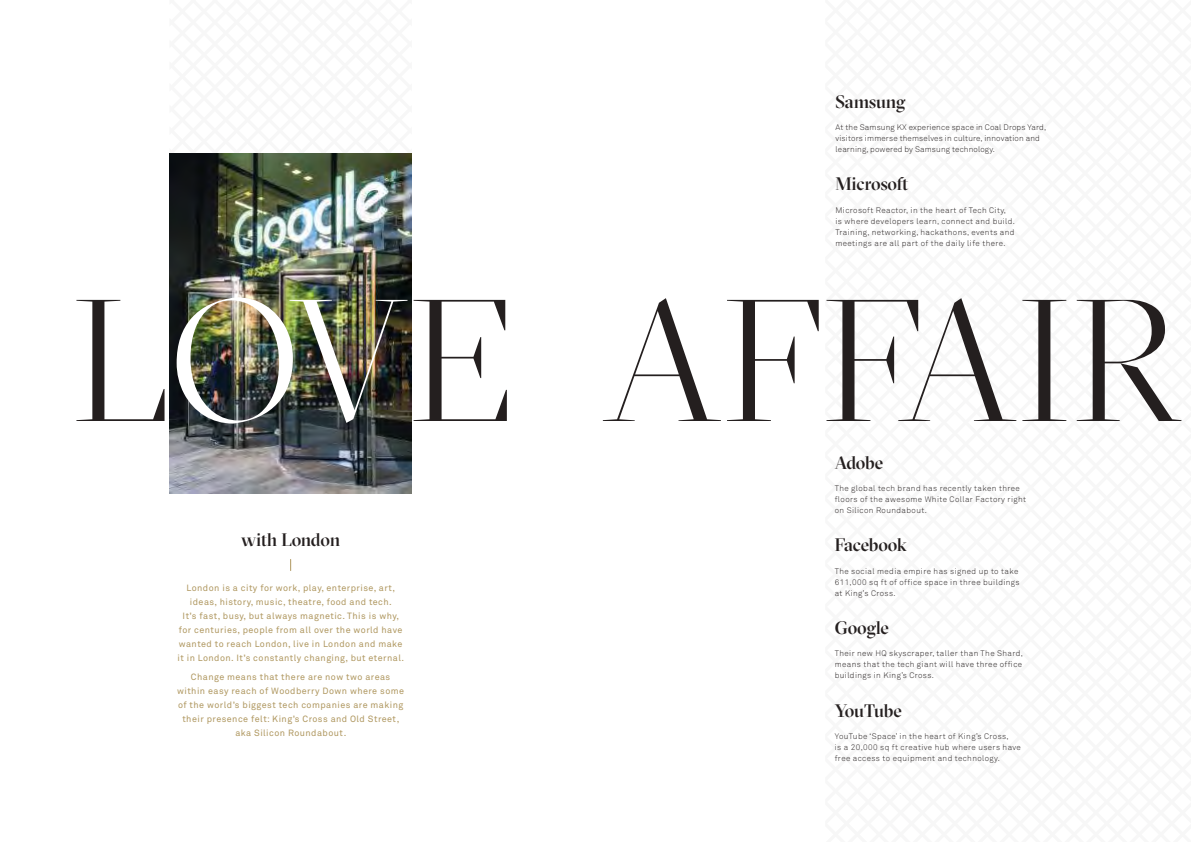
<style>
.page{position:relative;width:1191px;height:842px;background:#fff}
.page>*{position:absolute;margin:0;border:0;box-sizing:border-box;transform-origin:0 0}
.t1{font:300 173px "GT Sectra Display";color:#241f1f}
.t2{font:500 18px "GT Sectra Display";letter-spacing:-.01em;color:#241f1f}
.t3{font:9px/14px "Akkurat Pro";letter-spacing:.05em;color:#af975f;text-align:center}
.t4{font:300 8px/11px "Akkurat Pro";letter-spacing:.05em;color:#241f1f}
.t5{font:300 8px/11px "Akkurat Pro";letter-spacing:.02em;color:#241f1f}
.s1{color:#fff}
</style>
<div class="page">
<img style="left:169px;top:153px;width:243px;height:340px">
<svg style="left:290px;top:559px;width:1px;height:12px"></svg>
<h2 class="t2" style="left:835px;top:91px;width:71px">Samsung</h2>
<p class="t5" style="left:835px;top:122px;width:212px">At the Samsung KX experience space in Coal Drops Yard, visitors immerse themselves in culture, innovation and learning, powered by Samsung technology.</p>
<h2 class="t2" style="left:835px;top:173px;width:75px">Microsoft</h2>
<p class="t4" style="left:835px;top:204px;width:181px">Microsoft Reactor, in the heart of Tech City,<br>is where developers learn, connect and build.<br>Training, networking, hackathons, events and meetings are all part of the daily life there.</p>
<h1 class="t1" style="left:71px;top:260px;width:1112px">L<span class="s1">OV</span>E AFFAIR</h1>
<h2 class="t2" style="left:241px;top:529px;width:101px">with London</h2>
<p class="t3" style="left:177px;top:581px;width:228px">London is a city for work, play, enterprise, art, ideas, history, music, theatre, food and tech.<br>It’s fast, busy, but always magnetic. This is why, for centuries, people from all over the world have wanted to reach London, live in London and make it in London. It’s constantly changing, but eternal.</p>
<p class="t3" style="left:177px;top:670px;width:228px">Change means that there are now two areas within easy reach of Woodberry Down where some of the world’s biggest tech companies are making their presence felt: King’s Cross and Old Street, aka Silicon Roundabout.</p>
<h2 class="t2" style="left:834px;top:452px;width:50px">Adobe</h2>
<p class="t4" style="left:834px;top:483px;width:193px">The global tech brand has recently taken three floors of the awesome White Collar Factory right on Silicon Roundabout.</p>
<h2 class="t2" style="left:834px;top:535px;width:74px">Facebook</h2>
<p class="t4" style="left:834px;top:565px;width:186px">The social media empire has signed up to take<br>611,000 sq ft of office space in three buildings at King’s Cross.</p>
<h2 class="t2" style="left:834px;top:617px;width:56px">Google</h2>
<p class="t4" style="left:834px;top:648px;width:190px;text-align:justify">Their new HQ skyscraper, taller than The Shard, means that the tech giant will have three office buildings in King’s Cross.</p>
<h2 class="t2" style="left:834px;top:700px;width:69px">YouTube</h2>
<p class="t4" style="left:834px;top:731px;width:188px">YouTube ‘Space’ in the heart of King’s Cross,<br>is a 20,000 sq ft creative hub where users have free access to equipment and technology.</p>
</div>
